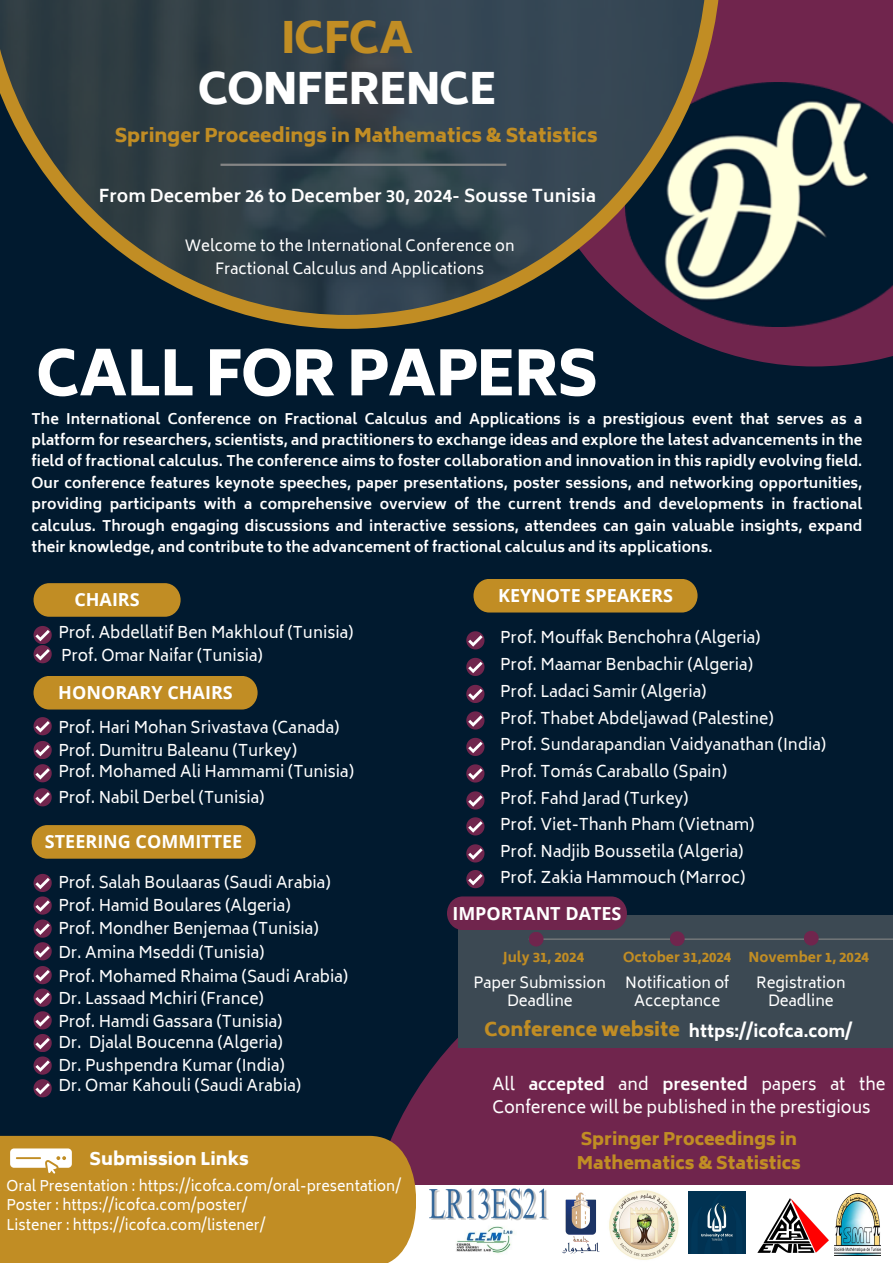
<style>
.page{position:relative;width:893px;height:1263px;background:#011a2f}
.page>*{position:absolute;margin:0;border:0;box-sizing:border-box;transform-origin:0 0}
.t1{font:800 60.75px "Biryani";letter-spacing:-.025em;color:#fff}
.t2{font:800 42.75px/51.2px "Biryani";letter-spacing:-.025em;color:#fff;text-align:center}
.t3{font:800 18.75px "Biryani";color:#c18d24}
.t4{font:700 18px "Open Sans";color:#fff}
.t5{font:700 17.25px "Biryani";letter-spacing:.005em;color:#fff}
.t6{font:800 17.25px/23.6px "Biryani";color:#c18d24}
.t7{font:800 17.25px "Biryani";color:#fff}
.t8{font:16.5px/23.1px "Biryani";color:#fff}
.t9{font:800 16.5px "Biryani";color:#fff}
.t10{font:15.75px "Biryani";color:#fff}
.t11{font:15px/18px "Biryani";letter-spacing:.005em;color:#fff;text-align:center}
.t12{font:700 14.25px/21.4px "Biryani";color:#fff;text-align:justify}
.t13{font:14.25px "Biryani";color:#fff}
.t14{font:800 13.5px "Biryani";color:#c18d24}
.s1{color:#c18d24}
.s2{font-weight:700}
</style>
<div class="page">
<svg style="left:670px;top:0;width:223px;height:366px;background:#66244a"></svg>
<img style="left:721px;top:83px;width:172px;height:243px">
<svg style="left:246px;top:0;width:475px;height:329px"></svg>
<img style="left:0;top:0;width:707px;height:315px">
<div style="left:34px;top:583px;width:147px;height:34px;background:#c18d24;border-radius:16px"></div>
<svg style="left:34px;top:626px;width:18px;height:37px"></svg>
<svg style="left:364px;top:926px;width:529px;height:260px;fill:#70254d"></svg>
<div style="left:313px;top:1186px;width:580px;height:77px;background:#fff"></div>
<div style="left:0;top:1136px;width:416px;height:127px;background:#c18d24"></div>
<svg style="left:10px;top:1148px;width:62px;height:26px;background:#ebdab9"></svg>
<hr style="left:220px;top:164px;width:286px;height:2px;background:#858585">
<div style="left:34px;top:676px;width:223px;height:33px;background:#c18d24;border-radius:16px"></div>
<svg style="left:34px;top:741px;width:18px;height:41px"></svg>
<svg style="left:34px;top:788px;width:18px;height:18px"></svg>
<svg style="left:34px;top:717px;width:18px;height:18px"></svg>
<div style="left:32px;top:825px;width:224px;height:34px;background:#c18d24;border-radius:16px"></div>
<svg style="left:34px;top:874px;width:18px;height:86px"></svg>
<div style="left:458px;top:915px;width:435px;height:132px;background:#3c4953"></div>
<div style="left:447px;top:896px;width:180px;height:34px;background:#70254d;border-radius:16px"></div>
<hr style="left:529px;top:938px;width:364px;height:2px;background:#858585">
<div style="left:529px;top:932px;width:14px;height:14px;background:#70254d;border-radius:50%"></div>
<div style="left:670px;top:931px;width:14px;height:15px;background:#70254d;border-radius:50%"></div>
<div style="left:804px;top:931px;width:14px;height:14px;background:#70254d;border-radius:50%"></div>
<img style="left:834px;top:1193px;width:46px;height:62px">
<img style="left:456px;top:1226px;width:57px;height:27px">
<img style="left:562px;top:1190px;width:117px;height:70px">
<img style="left:757px;top:1198px;width:71px;height:55px">
<img style="left:689px;top:1191px;width:56px;height:62px">
<div style="left:473px;top:579px;width:224px;height:33px;background:#c18d24;border-radius:16px"></div>
<svg style="left:466px;top:631px;width:18px;height:18px"></svg>
<svg style="left:466px;top:658px;width:18px;height:18px"></svg>
<svg style="left:466px;top:685px;width:18px;height:18px"></svg>
<svg style="left:466px;top:711px;width:18px;height:18px"></svg>
<svg style="left:466px;top:738px;width:18px;height:18px"></svg>
<svg style="left:466px;top:764px;width:18px;height:18px"></svg>
<svg style="left:466px;top:791px;width:18px;height:18px"></svg>
<svg style="left:466px;top:817px;width:18px;height:18px"></svg>
<svg style="left:466px;top:844px;width:18px;height:18px"></svg>
<svg style="left:466px;top:870px;width:18px;height:18px"></svg>
<svg style="left:34px;top:966px;width:18px;height:131px"></svg>
<img style="left:429px;top:1188px;width:119px;height:33px">
<p class="t2" style="left:198px;top:12px;width:300px"><span class="s1">ICFCA<br></span>CONFERENCE</p>
<p class="t3" style="left:115px;top:125px;width:484px">Springer Proceedings in Mathematics &amp; Statistics</p>
<p class="t5" style="left:99px;top:186px;width:499px">From December 26 to December 30, 2024- Sousse Tunisia</p>
<p class="t11" style="left:185px;top:235px;width:331px;line-height:22.5px">Welcome to the International Conference on<br>Fractional Calculus and Applications</p>
<p class="t1" style="left:37px;top:339px;width:563px">CALL FOR PAPERS</p>
<h3 class="t12" style="left:32px;top:408px;width:832px">The International Conference on Fractional Calculus and Applications is a prestigious event that serves as a platform for researchers, scientists, and practitioners to exchange ideas and explore the latest advancements in the field of fractional calculus. The conference aims to foster collaboration and innovation in this rapidly evolving field.<br>Our conference features keynote speeches, paper presentations, poster sessions, and networking opportunities, providing participants with a comprehensive overview of the current trends and developments in fractional calculus. Through engaging discussions and interactive sessions, attendees can gain valuable insights, expand their knowledge, and contribute to the advancement of fractional calculus and its applications.</h3>
<p class="t4" style="left:498px;top:583px;width:176px">KEYNOTE SPEAKERS</p>
<p class="t10" style="left:58px;top:624px;width:297px">Prof. Abdellatif Ben Makhlouf (Tunisia)</p>
<p class="t10" style="left:61px;top:646px;width:203px">Prof. Omar Naifar (Tunisia)</p>
<h4 class="t4" style="left:74px;top:587px;width:67px">CHAIRS</h4>
<p class="t10" style="left:500px;top:629px;width:262px">Prof. Mouffak Benchohra (Algeria)</p>
<p class="t10" style="left:500px;top:655px;width:254px">Prof. Maamar Benbachir (Algeria)</p>
<p class="t10" style="left:500px;top:682px;width:208px">Prof. Ladaci Samir (Algeria)</p>
<p class="t10" style="left:500px;top:709px;width:275px">Prof. Thabet Abdeljawad (Palestine)</p>
<p class="t10" style="left:500px;top:735px;width:328px">Prof. Sundarapandian Vaidyanathan (India)</p>
<h3 class="t10" style="left:500px;top:762px;width:228px">Prof. Tomás Caraballo (Spain)</h3>
<p class="t10" style="left:500px;top:789px;width:190px">Prof. Fahd Jarad (Turkey)</p>
<p class="t10" style="left:500px;top:815px;width:256px">Prof. Viet-Thanh Pham (Vietnam)</p>
<p class="t10" style="left:500px;top:842px;width:245px">Prof. Nadjib Boussetila (Algeria)</p>
<p class="t4" style="left:58px;top:680px;width:176px">HONORARY CHAIRS</p>
<p class="t10" style="left:58px;top:718px;width:283px">Prof. Hari Mohan Srivastava (Canada)</p>
<h6 class="t10" style="left:58px;top:741px;width:240px">Prof. Dumitru Baleanu (Turkey)</h6>
<h6 class="t10" style="left:58px;top:762px;width:297px">Prof. Mohamed Ali Hammami (Tunisia)</h6>
<h6 class="t10" style="left:58px;top:788px;width:208px">Prof. Nabil Derbel (Tunisia)</h6>
<p class="t4" style="left:45px;top:829px;width:199px">STEERING COMMITTEE</p>
<p class="t10" style="left:58px;top:873px;width:274px">Prof. Salah Boulaaras (Saudi Arabia)</p>
<p class="t10" style="left:58px;top:896px;width:234px">Prof. Hamid Boulares (Algeria)</p>
<p class="t10" style="left:58px;top:920px;width:262px">Prof. Mondher Benjemaa (Tunisia)</p>
<p class="t10" style="left:58px;top:943px;width:208px">Dr. Amina Mseddi (Tunisia)</p>
<p class="t10" style="left:58px;top:967px;width:291px">Prof. Mohamed Rhaima (Saudi Arabia)</p>
<p class="t10" style="left:58px;top:1012px;width:226px">Prof. Hamdi Gassara (Tunisia)</p>
<p class="t10" style="left:58px;top:1033px;width:226px">Dr. Djalal Boucenna (Algeria)</p>
<p class="t10" style="left:58px;top:990px;width:207px">Dr. Lassaad Mchiri (France)</p>
<h4 class="t10" style="left:58px;top:1056px;width:228px">Dr. Pushpendra Kumar (India)</h4>
<h6 class="t10" style="left:58px;top:1076px;width:244px">Dr. Omar Kahouli (Saudi Arabia)</h6>
<p class="t7" style="left:90px;top:1149px;width:161px">Submission Links</p>
<p class="t13" style="left:7px;top:1177px;width:396px">Oral Presentation : https://icofca.com/oral-presentation/</p>
<p class="t13" style="left:7px;top:1197px;width:243px">Poster : https://icofca.com/poster/</p>
<p class="t13" style="left:7px;top:1217px;width:260px">Listener : https://icofca.com/listener/</p>
<p class="t10" style="left:500px;top:868px;width:247px">Prof. Zakia Hammouch (Marroc)</p>
<h1 class="t4" style="left:452px;top:900px;width:171px">IMPORTANT DATES</h1>
<p class="t14" style="left:503px;top:950px;width:83px">July 31, 2024</p>
<p class="t11" style="left:473px;top:973px;width:134px">Paper Submission<br>Deadline</p>
<h3 class="t11" style="left:625px;top:973px;width:106px">Notification of<br>Acceptance</h3>
<p class="t11" style="left:756px;top:973px;width:91px">Registration<br>Deadline</p>
<p class="t14" style="left:623px;top:950px;width:110px">October 31,2024</p>
<h6 class="t14" style="left:748px;top:950px;width:122px">November 1, 2024</h6>
<p class="t3" style="left:484px;top:1018px;width:197px">Conference website</p>
<p class="t9" style="left:689px;top:1021px;width:165px">https://icofca.com/</p>
<p class="t8" style="left:492px;top:1072px;width:395px">All <span class="s2">accepted</span> and <span class="s2">presented</span> papers at the<br>Conference will be published in the prestigious</p>
<h5 class="t6" style="left:577px;top:1127px;width:226px">Springer Proceedings in<br>Mathematics &amp; Statistics</h5>
</div>
